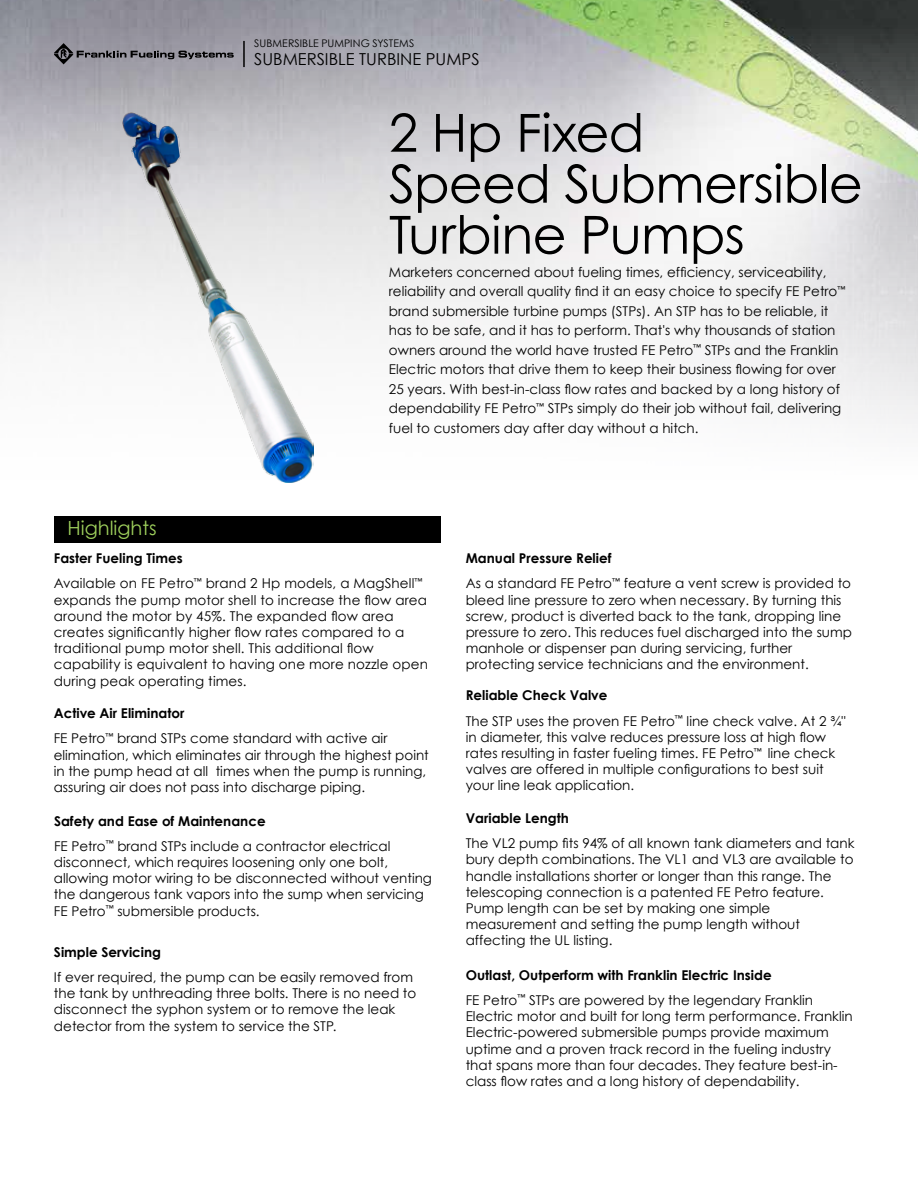
<style>
.page{position:relative;width:918px;height:1188px;background:#fff}
.page>*{position:absolute;margin:0;border:0;box-sizing:border-box;transform-origin:0 0}
.t1{font:52.5px/51px "Century Gothic";letter-spacing:-.015em;color:#000}
.t2{font:19.5px "Century Gothic";color:#9ecf5c}
.t3{font:16.5px "Century Gothic";color:#000}
.t4{font:13.5px/16.2px "Century Gothic";color:#000}
.t5{font:700 13.5px/25.2px "Century Gothic";color:#000}
.t6{font:10.5px "Century Gothic";letter-spacing:.01em;color:#000}
.s1{font-weight:700}
.s2{font-weight:400}
</style>
<div class="page">
<img style="left:0;top:0;width:918px;height:543px">
<hr style="left:243px;top:41px;width:2px;height:26px;background:#000">
<svg style="left:54px;top:43px;width:180px;height:21px;background:#807e87"></svg>
<div style="left:54px;top:516px;width:387px;height:26px;background:#000"></div>
<img style="left:122px;top:112px;width:192px;height:371px">
<p class="t6" style="left:254px;top:37px;width:162px">SUBMERSIBLE PUMPING SYSTEMS</p>
<p class="t3" style="left:254px;top:49px;width:227px">SUBMERSIBLE TURBINE PUMPS</p>
<h1 class="t1" style="left:389px;top:106px;width:475px">2 Hp Fixed<br>Speed Submersible<br>Turbine Pumps</h1>
<h2 class="t2" style="left:68px;top:516px;width:91px">Highlights</h2>
<p class="t4" style="left:389px;top:262px;width:458px;line-height:19.5px">Marketers concerned about fueling times, efficiency, serviceability, reliability and overall quality find it an easy choice to specify FE Petro<sup>™ </sup>brand submersible turbine pumps (STPs). An STP has to be reliable, it has to be safe, and it has to perform. That's why thousands of station owners around the world have trusted FE Petro<sup>™</sup> STPs and the Franklin Electric motors that drive them to keep their business flowing for over 25 years. With best-in-class flow rates and backed by a long history of dependability FE Petro<sup>™</sup> STPs simply do their job without fail, delivering fuel to customers day after day without a hitch.</p>
<p class="t4" style="left:54px;top:546px;width:370px;line-height:25.2px"><span class="s1">Faster Fueling Times<br></span>Available on FE Petro<sup>™</sup> brand 2 Hp models, a MagShell<sup>™</sup></p>
<p class="t4" style="left:54px;top:591px;width:376px">expands the pump motor shell to increase the flow area around the motor by 45%. The expanded flow area creates significantly higher flow rates compared to a traditional pump motor shell. This additional flow capability is equivalent to having one more nozzle open during peak operating times.</p>
<p class="t4" style="left:54px;top:700px;width:335px;line-height:25.2px"><span class="s1">Active Air Eliminator<br></span>FE Petro<sup>™</sup> brand STPs come standard with active air</p>
<p class="t4" style="left:54px;top:746px;width:377px">elimination, which eliminates air through the highest point in the pump head at all times when the pump is running, assuring air does not pass into discharge piping.</p>
<p class="t4" style="left:54px;top:808px;width:338px;line-height:25.2px"><span class="s1">Safety and Ease of Maintenance<br></span>FE Petro<sup>™</sup> brand STPs include a contractor electrical</p>
<p class="t4" style="left:54px;top:854px;width:380px">disconnect, which requires loosening only one bolt, allowing motor wiring to be disconnected without venting the dangerous tank vapors into the sump when servicing FE Petro<sup>™</sup> submersible products.</p>
<p class="t5" style="left:54px;top:939px;width:109px">Simple Servicing</p>
<p class="t4" style="left:54px;top:969px;width:364px">If ever required, the pump can be easily removed from the tank by unthreading three bolts. There is no need to disconnect the syphon system or to remove the leak detector from the system to service the STP.</p>
<p class="t4" style="left:466px;top:546px;width:387px;line-height:25.2px"><span class="s1">Manual Pressure Relief<br></span>As a standard FE Petro<sup>™</sup> feature a vent screw is provided to</p>
<p class="t4" style="left:466px;top:591px;width:388px">bleed line pressure to zero when necessary. By turning this screw, product is diverted back to the tank, dropping line pressure to zero. This reduces fuel discharged into the sump manhole or dispenser pan during servicing, further protecting service technicians and the environment.</p>
<p class="t4" style="left:466px;top:683px;width:382px;line-height:25.2px"><span class="s1">Reliable Check Valve<br></span>The STP uses the proven FE Petro<sup>™</sup> line check valve. At 2 ¾"</p>
<p class="t4" style="left:466px;top:729px;width:371px">in diameter, this valve reduces pressure loss at high flow rates resulting in faster fueling times. FE Petro<sup>™</sup> line check valves are offered in multiple configurations to best suit your line leak application.</p>
<p class="t5" style="left:466px;top:805px;width:105px">Variable Length</p>
<p class="t4" style="left:466px;top:835px;width:390px">The VL2 pump fits 94% of all known tank diameters and tank bury depth combinations. The VL1 and VL3 are available to handle installations shorter or longer than this range. The telescoping connection is a patented FE Petro feature.<br>Pump length can be set by making one simple measurement and setting the pump length without affecting the UL listing.</p>
<p class="t5" style="left:466px;top:962px;width:349px">Outlast, Outperform with Franklin Electric Inside<br><span class="s2">FE Petro</span><sup>™</sup> <span class="s2">STPs are powered by the legendary Franklin</span></p>
<p class="t4" style="left:466px;top:1008px;width:388px">Electric motor and built for long term performance. Franklin Electric-powered submersible pumps provide maximum uptime and a proven track record in the fueling industry that spans more than four decades. They feature best-in&shy;class flow rates and a long history of dependability.</p>
</div>
